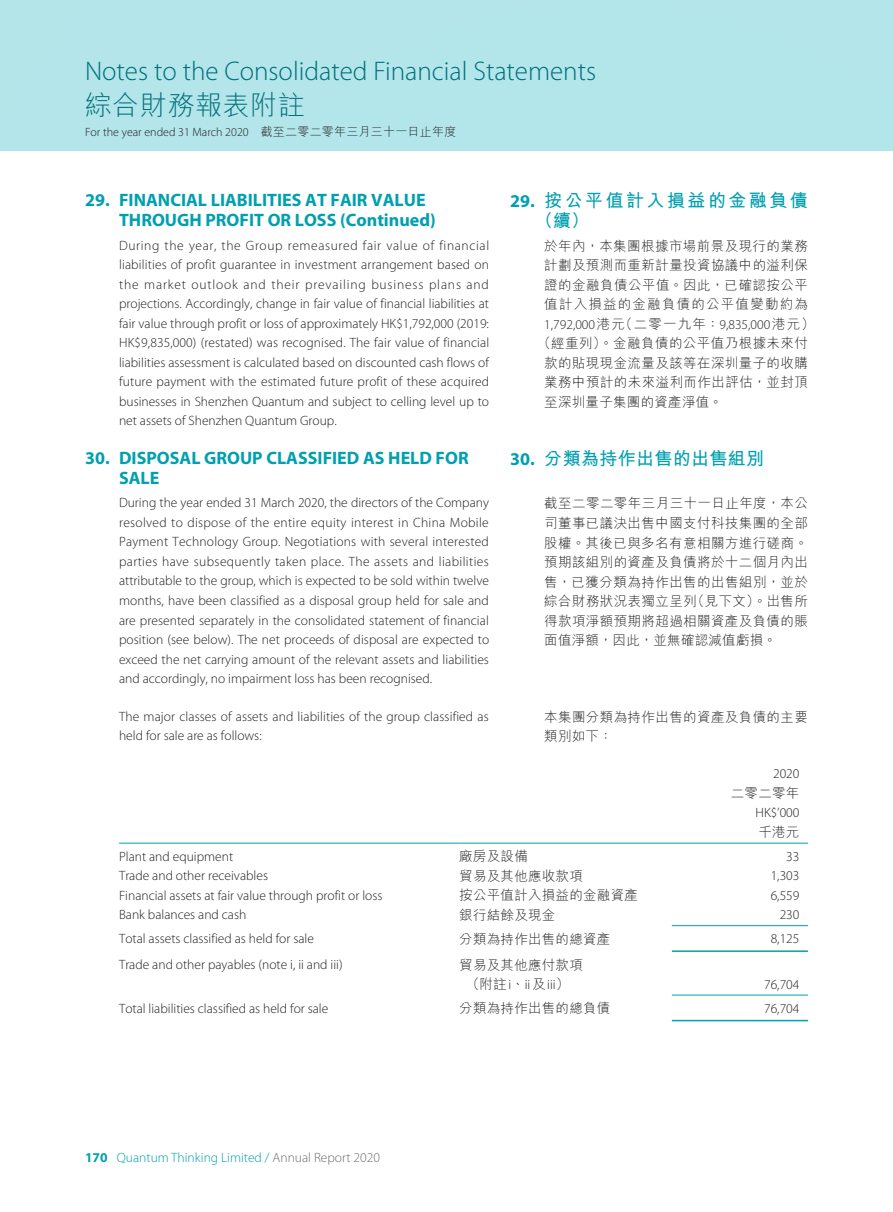
<style>
.page{position:relative;width:893px;height:1212px;background:#fff}
.page>*{position:absolute;margin:0;border:0;box-sizing:border-box;transform-origin:0 0}
.t1{font:300 27px "Myriad Pro";color:#006f7a}
.t2{font:300 27px "M Hei HK";letter-spacing:.02em;color:#006f7a}
._01_H1_E{font:700 18px/19.5px "Myriad Pro";color:#00a0b0}
._001_H1_C{font:700 18px/19.5px "M Hei HK";letter-spacing:.135em;color:#00a0b0}
._001_H1_C-2{font:700 18px "M Hei HK";letter-spacing:.02em;color:#00a0b0}
._00_txt_E{font:300 13.5px/19.5px "Myriad Pro";color:#231f20;text-align:justify}
._000_txt_C{font:300 13.5px/19.5px "M Hei HK";letter-spacing:.03em;color:#231f20;text-align:justify}
._50_Table_txt{font:300 13.5px "Myriad Pro";color:#231f20}
._50_Table_txt-2{font:300 13.5px "M Hei HK";letter-spacing:.02em;color:#231f20}
.t3{font:300 13.5px "Myriad Pro";color:#00a0b0}
._000_txt_C-2{font:300 13.5px "Myriad Pro";color:#231f20}
._000_txt_C-3{font:300 13.5px "M Hei HK";letter-spacing:.09em;color:#231f20}
.t4{font:700 13.5px "Myriad Pro";color:#00a0b0}
.t5{font:300 12px "Myriad Pro";color:#231f20}
.s1{font-family:"M Hei HK"}
.s2{font-family:"Myriad Pro"}
.s3{color:#6c6d70}
</style>
<div class="page">
<hr style="left:119px;top:843px;width:340px;height:1px;background:#00a0b0">
<hr style="left:459px;top:843px;width:213px;height:1px;background:#00a0b0">
<hr style="left:672px;top:843px;width:136px;height:1px;background:#00a0b0">
<hr style="left:672px;top:925px;width:136px;height:1px;background:#00a0b0">
<hr style="left:672px;top:950px;width:136px;height:2px;background:#00a0b0">
<hr style="left:672px;top:995px;width:136px;height:1px;background:#00a0b0">
<hr style="left:672px;top:1020px;width:136px;height:1px;background:#00a0b0">
<h1 class="t1" style="left:85px;top:55px;width:513px">Notes to the Consolidated Financial Statements</h1>
<h1 class="t2" style="left:85px;top:91px;width:221px">綜合財務報表附註</h1>
<p class="t5" style="left:85px;top:124px;width:373px">For the year ended 31 March 2020 <span class="s1">截至二零二零年三月三十一日止年度</span></p>
<p class="_01_H1_E" style="left:119px;top:190px;width:318px;text-indent:-34px">29. FINANCIAL LIABILITIES AT FAIR VALUE<br>THROUGH PROFIT OR LOSS (Continued)</p>
<p class="_00_txt_E" style="left:119px;top:235px;width:372px">During the year, the Group remeasured fair value of financial liabilities of profit guarantee in investment arrangement based on the market outlook and their prevailing business plans and projections. Accordingly, change in fair value of financial liabilities at fair value through profit or loss of approximately HK$1,792,000 (2019:<br>HK$9,835,000) (restated) was recognised. The fair value of financial liabilities assessment is calculated based on discounted cash flows of future payment with the estimated future profit of these acquired businesses in Shenzhen Quantum and subject to celling level up to net assets of Shenzhen Quantum Group.</p>
<p class="_01_H1_E" style="left:119px;top:448px;width:351px;text-indent:-34px">30. DISPOSAL GROUP CLASSIFIED AS HELD FOR<br>SALE</p>
<p class="_00_txt_E" style="left:119px;top:493px;width:372px">During the year ended 31 March 2020, the directors of the Company resolved to dispose of the entire equity interest in China Mobile Payment Technology Group. Negotiations with several interested parties have subsequently taken place. The assets and liabilities attributable to the group, which is expected to be sold within twelve months, have been classified as a disposal group held for sale and are presented separately in the consolidated statement of financial position (see below). The net proceeds of disposal are expected to exceed the net carrying amount of the relevant assets and liabilities and accordingly, no impairment loss has been recognised.</p>
<p class="_00_txt_E" style="left:119px;top:707px;width:371px;line-height:18.8px">The major classes of assets and liabilities of the group classified as held for sale are as follows:</p>
<p class="_001_H1_C" style="left:535px;top:189px;width:274px;text-indent:-25px"><span class="s2">29.</span> 按公平值計入損益的金融負債（續）</p>
<p class="_000_txt_C" style="left:544px;top:236px;width:265px">於年內，本集團根據市場前景及現行的業務</p>
<p class="_000_txt_C" style="left:544px;top:255px;width:265px">計劃及預測而重新計量投資協議中的溢利保</p>
<p class="_000_txt_C" style="left:544px;top:275px;width:265px">證的金融負債公平值。因此，已確認按公平</p>
<p class="_000_txt_C-3" style="left:544px;top:297px;width:265px">值計入損益的金融負債的公平值變動約為</p>
<p class="_000_txt_C-2" style="left:544px;top:316px;width:272px">1,792,000<span class="s1">港元（二零一九年：</span>9,835,000<span class="s1">港元）</span></p>
<p class="_000_txt_C" style="left:538px;top:333px;width:272px">（經重列）。金融負債的公平值乃根據未來付</p>
<p class="_000_txt_C" style="left:544px;top:353px;width:265px">款的貼現現金流量及該等在深圳量子的收購</p>
<p class="_000_txt_C" style="left:544px;top:372px;width:265px">業務中預計的未來溢利而作出評估，並封頂</p>
<p class="_000_txt_C" style="left:544px;top:392px;width:180px">至深圳量子集團的資產淨值。</p>
<p class="_001_H1_C-2" style="left:510px;top:445px;width:255px"><span class="s2">30.</span> 分類為持作出售的出售組別</p>
<p class="_000_txt_C" style="left:544px;top:494px;width:265px">截至二零二零年三月三十一日止年度，本公司董事已議決出售中國支付科技集團的全部股權。其後已與多名有意相關方進行磋商。預期該組別的資產及負債將於十二個月內出售，已獲分類為持作出售的出售組別，並於綜合財務狀況表獨立呈列（見下文）。出售所得款項淨額預期將超過相關資產及負債的賬面值淨額，因此，並無確認減值虧損。</p>
<p class="_000_txt_C" style="left:544px;top:708px;width:265px;line-height:18.8px">本集團分類為持作出售的資產及負債的主要類別如下：</p>
<p class="_50_Table_txt" style="left:773px;top:766px;width:28px">2020</p>
<p class="_50_Table_txt-2" style="left:731px;top:786px;width:70px">二零二零年</p>
<p class="_50_Table_txt" style="left:755px;top:805px;width:45px">HK$’000</p>
<p class="_50_Table_txt-2" style="left:758px;top:825px;width:43px">千港元</p>
<p class="_50_Table_txt" style="left:119px;top:848px;width:116px">Plant and equipment</p>
<p class="_50_Table_txt-2" style="left:459px;top:849px;width:70px">廠房及設備</p>
<p class="_50_Table_txt" style="left:786px;top:848px;width:15px">33</p>
<p class="_50_Table_txt" style="left:119px;top:868px;width:151px">Trade and other receivables</p>
<p class="_50_Table_txt-2" style="left:459px;top:869px;width:125px">貿易及其他應收款項</p>
<p class="_50_Table_txt" style="left:771px;top:868px;width:30px">1,303</p>
<p class="_50_Table_txt" style="left:119px;top:887px;width:265px">Financial assets at fair value through profit or loss</p>
<p class="_50_Table_txt-2" style="left:459px;top:888px;width:180px">按公平值計入損益的金融資產</p>
<p class="_50_Table_txt" style="left:771px;top:887px;width:30px">6,559</p>
<p class="_50_Table_txt" style="left:119px;top:907px;width:129px">Bank balances and cash</p>
<p class="_50_Table_txt-2" style="left:459px;top:908px;width:98px">銀行結餘及現金</p>
<p class="_50_Table_txt" style="left:780px;top:907px;width:21px">230</p>
<p class="_50_Table_txt" style="left:119px;top:931px;width:196px">Total assets classified as held for sale</p>
<p class="_50_Table_txt-2" style="left:459px;top:932px;width:153px">分類為持作出售的總資產</p>
<p class="_50_Table_txt" style="left:771px;top:931px;width:30px">8,125</p>
<p class="_50_Table_txt" style="left:119px;top:956px;width:225px">Trade and other payables (note i, ii and iii)</p>
<p class="_50_Table_txt-2" style="left:459px;top:958px;width:125px">貿易及其他應付款項</p>
<p class="_50_Table_txt-2" style="left:466px;top:977px;width:105px">（附註<span class="s2">i</span>、<span class="s2">ii</span>及<span class="s2">iii</span>）</p>
<p class="_50_Table_txt" style="left:764px;top:976px;width:37px">76,704</p>
<p class="_50_Table_txt" style="left:119px;top:1000px;width:211px">Total liabilities classified as held for sale</p>
<p class="_50_Table_txt-2" style="left:459px;top:1001px;width:153px">分類為持作出售的總負債</p>
<p class="_50_Table_txt" style="left:764px;top:1000px;width:37px">76,704</p>
<p class="t4" style="left:85px;top:1149px;width:24px">170</p>
<p class="t3" style="left:117px;top:1150px;width:265px">Quantum Thinking Limited / <span class="s3">Annual Report 2020</span></p>
</div>
